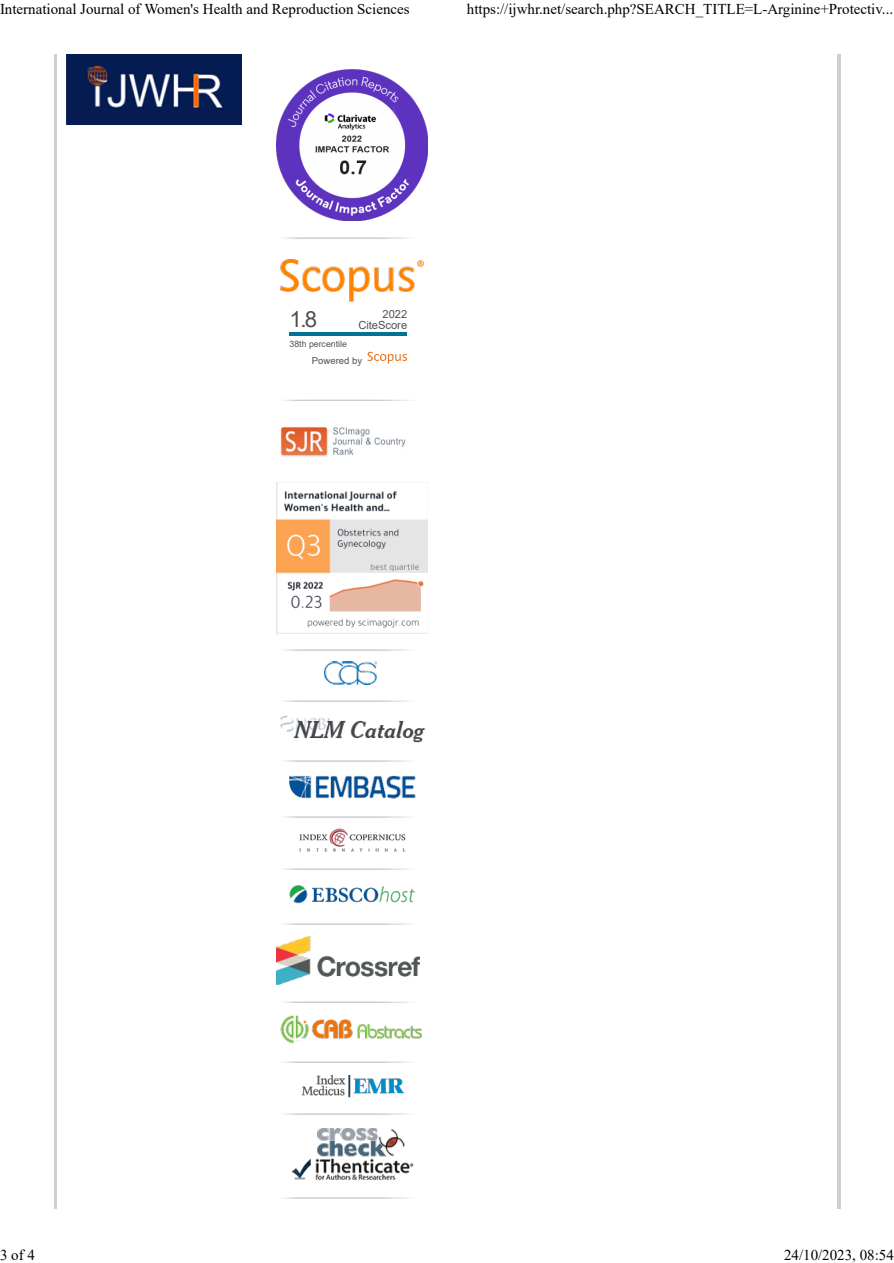
<style>
.page{position:relative;width:894px;height:1263px;background:#fff}
.page>*{position:absolute;margin:0;border:0;box-sizing:border-box;transform-origin:0 0}
.t1{font:22.2px "Arial";color:#505050}
.t2{font:15px "Times New Roman";color:#000}
.t3{font:11.1px/11.1px "Arial";color:#505050;text-align:right}
.t4{font:9.6px "Arial";color:#505050}
.t5{font:8.7px "Arial";color:#505050}
</style>
<div class="page">
<img style="left:66px;top:54px;width:175px;height:70px">
<img style="left:277px;top:70px;width:151px;height:151px">
<img style="left:280px;top:259px;width:144px;height:43px">
<hr style="left:290px;top:333px;width:117px;height:3px;background:#007398">
<svg style="left:368px;top:352px;width:39px;height:12px"></svg>
<img style="left:280px;top:426px;width:126px;height:31px">
<img style="left:325px;top:662px;width:51px;height:22px">
<img style="left:284px;top:684px;width:126px;height:18px">
<img style="left:280px;top:715px;width:146px;height:28px">
<img style="left:289px;top:775px;width:127px;height:24px">
<img style="left:299px;top:829px;width:107px;height:23px">
<img style="left:289px;top:885px;width:127px;height:19px">
<img style="left:277px;top:936px;width:143px;height:49px">
<img style="left:280px;top:1015px;width:142px;height:29px">
<img style="left:301px;top:1075px;width:104px;height:22px">
<img style="left:285px;top:1097px;width:124px;height:18px">
<img style="left:291px;top:1128px;width:123px;height:52px">
<img style="left:277px;top:482px;width:151px;height:151px">
<p class="t2" style="left:0;top:0;width:411px">International Journal of Women's Health and Reproduction Sciences</p>
<p class="t2" style="left:467px;top:0;width:428px">https://ijwhr.net/search.php?SEARCH_TITLE=L-Arginine+Protectiv...</p>
<h1 class="t1" style="left:290px;top:307px;width:29px">1.8</h1>
<p class="t3" style="left:358px;top:308px;width:50px">2022<br>CiteScore</p>
<p class="t5" style="left:290px;top:339px;width:59px">38th percentile</p>
<p class="t4" style="left:312px;top:355px;width:52px">Powered by</p>
<p class="t2" style="left:0;top:1247px;width:36px">3 of 4</p>
<p class="t2" style="left:784px;top:1247px;width:111px">24/10/2023, 08:54</p>
</div>
